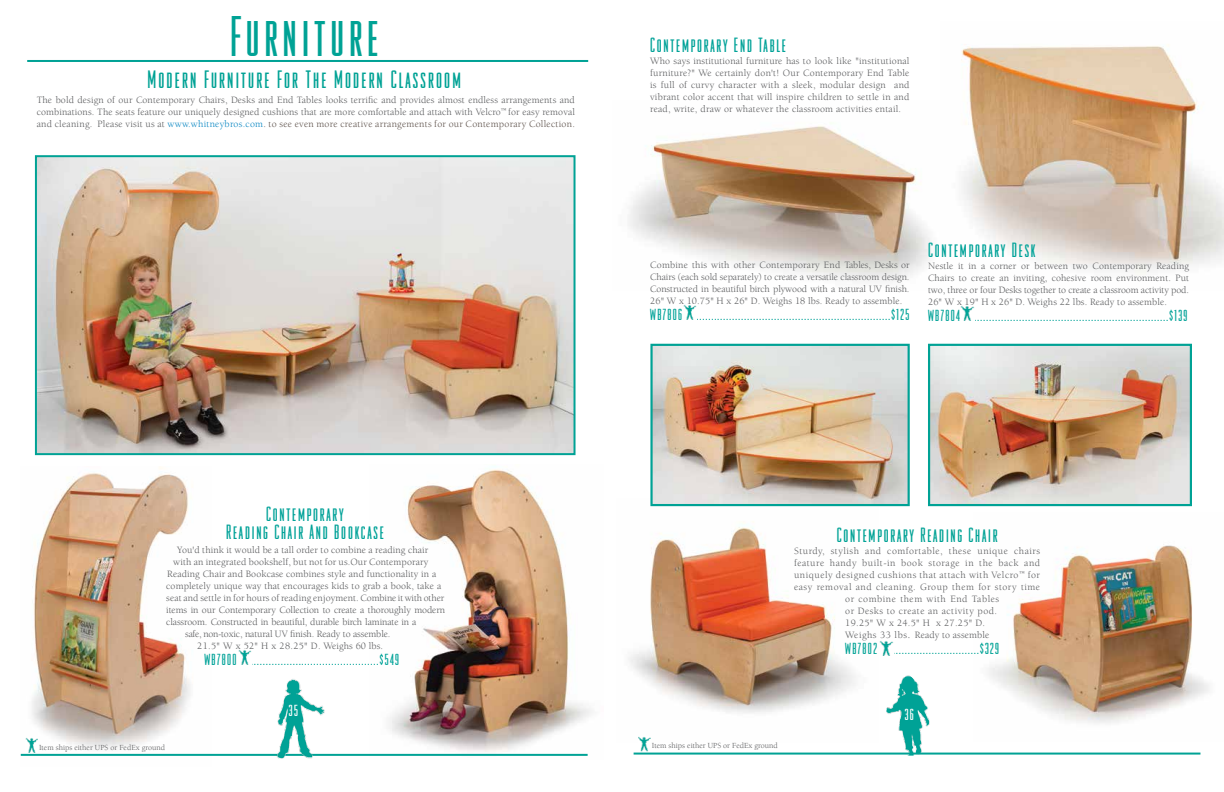
<style>
.page{position:relative;width:1224px;height:792px;background:#fff}
.page>*{position:absolute;margin:0;border:0;box-sizing:border-box;transform-origin:0 0}
.t1{font:condensed 50px "Odeon";letter-spacing:.1em;color:#00a295}
.t2{font:condensed 22px "Odeon";letter-spacing:.1em;color:#00a295}
.t3{font:condensed 18px/18px "Odeon";letter-spacing:.1em;color:#00a298;text-align:center}
.t4{font:condensed 18px "Odeon";letter-spacing:.1em;color:#00a295}
.t5{font:condensed 14px "Odeon";letter-spacing:.1em;color:#00a298}
.t6{font:condensed 14px "Odeon";letter-spacing:.1em;color:#00a295}
.t7{font:condensed 14px "Odeon";color:#fff}
.t8{font:9.9px/12px "Berkeley";letter-spacing:.01em;color:#58595b;text-align:justify}
.t9{font:9.9px "Berkeley";letter-spacing:.05em;color:#58595b}
.t10{font:9.9px "Berkeley";letter-spacing:-.01em;color:#58595b}
.t11{font:9.9px "Berkeley";letter-spacing:-.02em;color:#58595b}
.t12{font:8px "Berkeley";color:#58595b}
.s1{color:#0083c1}
.s2{color:#5a4e47}
.s3{font-size:12px}
</style>
<div class="page">
<img style="left:370px;top:466px;width:222px;height:288px">
<img style="left:628px;top:506px;width:251px;height:233px">
<img style="left:989px;top:545px;width:220px;height:178px">
<img style="left:961px;top:44px;width:263px;height:229px">
<img style="left:628px;top:123px;width:302px;height:158px">
<img style="left:20px;top:467px;width:191px;height:289px">
<hr style="left:27px;top:60px;width:561px;height:2px;background:#00a295">
<img style="left:961px;top:306px;width:13px;height:15px">
<hr style="left:21px;top:754px;width:567px;height:2px;background:#00a295">
<img style="left:26px;top:737px;width:11px;height:16px">
<img style="left:38px;top:158px;width:535px;height:294px">
<div style="left:35px;top:155px;width:541px;height:300px;border:2px solid #00a295"></div>
<img style="left:931px;top:347px;width:258px;height:156px">
<div style="left:928px;top:344px;width:264px;height:162px;border:2px solid #00a295"></div>
<img style="left:653px;top:347px;width:254px;height:156px">
<div style="left:650px;top:344px;width:260px;height:162px;border:2px solid #00a295"></div>
<img style="left:683px;top:305px;width:13px;height:15px">
<img style="left:880px;top:641px;width:13px;height:15px">
<img style="left:881px;top:675px;width:50px;height:81px">
<hr style="left:634px;top:753px;width:566px;height:2px;background:#00a295">
<img style="left:638px;top:736px;width:12px;height:15px">
<img style="left:271px;top:679px;width:54px;height:80px">
<img style="left:238px;top:650px;width:13px;height:15px">
<h1 class="t1" style="left:230px;top:8px;width:150px">Furniture</h1>
<h2 class="t2" style="left:147px;top:67px;width:315px">Modern Furniture For The Modern Classroom</h2>
<p class="t8" style="left:37px;top:95px;width:540px">The bold design of our Contemporary Chairs, Desks and End Tables looks terrific and provides almost endless arrangements and combinations. The seats feature our uniquely designed cushions that are more comfortable and attach with Velcro<sup>™</sup> for easy removal and cleaning. Please visit us at <span class="s1">www.whitneybros.com</span><span class="s2">. to see even more creative arrangements for our Contemporary Collection.</span></p>
<h3 class="t3" style="left:226px;top:505px;width:159px">Contemporary<br>Reading Chair And Bookcase</h3>
<p class="t8" style="left:177px;top:544px;width:253px">You'd think it would be a tall order to combine a reading chair</p>
<p class="t8" style="left:173px;top:556px;width:256px">with an integrated bookshelf, but not for us.Our Contemporary</p>
<p class="t8" style="left:167px;top:568px;width:270px">Reading Chair and Bookcase combines style and functionality in a</p>
<p class="t8" style="left:166px;top:580px;width:276px">completely unique way that encourages kids to grab a book, take a</p>
<p class="t8" style="left:166px;top:592px;width:280px">seat and settle in for hours of reading enjoyment. Combine it with other</p>
<p class="t10" style="left:166px;top:605px;width:281px">items in our Contemporary Collection to create a thoroughly modern</p>
<p class="t11" style="left:166px;top:617px;width:251px">classroom. Constructed in beautiful, durable birch laminate in a</p>
<p class="t10" style="left:185px;top:629px;width:207px">safe, non-toxic, natural UV finish. Ready to assemble.</p>
<p class="t8" style="left:197px;top:640px;width:187px">21.5" W x 52" H x 28.25" D. Weighs 60 lbs.</p>
<h3 class="t5" style="left:204px;top:652px;width:196px">WB7800 .............................................$549</h3>
<p class="t12" style="left:39px;top:743px;width:127px">Item ships either UPS or FedEx ground</p>
<h3 class="t7" style="left:289px;top:703px;width:10px">35</h3>
<h3 class="t3" style="left:650px;top:36px;width:137px">Contemporary End Table</h3>
<p class="t8" style="left:650px;top:55px;width:261px">Who says institutional furniture has to look like "institutional furniture?" We certainly don't! Our Contemporary End Table is full of curvy character with a sleek, modular design and vibrant color accent that will inspire children to settle in and read, write, draw or whatever the classroom activities entail.</p>
<p class="t8" style="left:650px;top:259px;width:261px">Combine this with other Contemporary End Tables, Desks or Chairs (each sold separately) to create a versatile classroom design.<br>Constructed in beautiful birch plywood with a natural UV finish.<br>26" W x 10.75" H x 26" D. Weighs 18 lbs. Ready to assemble.</p>
<h3 class="t5" style="left:650px;top:306px;width:261px">WB7806 ...................................................................$125</h3>
<h3 class="t3" style="left:928px;top:241px;width:109px">Contemporary Desk</h3>
<p class="t8" style="left:928px;top:260px;width:262px">Nestle it in a corner or between two Contemporary Reading Chairs to create an inviting, cohesive room environment. Put two, three or four Desks together to create a classroom activity pod.<br>26" W x 19" H x 26" D. Weighs 22 lbs. Ready to assemble.</p>
<h3 class="t5" style="left:928px;top:308px;width:261px">WB7804. ..................................................................$139</h3>
<h3 class="t4" style="left:837px;top:525px;width:162px">Contemporary Reading Chair</h3>
<p class="t9" style="left:794px;top:546px;width:248px">Sturdy, stylish and comfortable, these unique chairs</p>
<p class="t9" style="left:794px;top:558px;width:248px">feature handy built-in book storage in the back and</p>
<p class="t9" style="left:794px;top:570px;width:247px">uniquely designed cushions that attach with Velcro<sup>™</sup> for</p>
<p class="t9" style="left:794px;top:582px;width:247px">easy removal and cleaning. Group them for story time</p>
<p class="t9" style="left:845px;top:594px;width:155px">or combine them with End Tables</p>
<p class="t9" style="left:845px;top:606px;width:153px">or Desks to create an activity pod.</p>
<p class="t8" style="left:845px;top:618px;width:141px">19.25" W x 24.5" H x 27.25" D.</p>
<p class="t8" style="left:845px;top:630px;width:146px">Weighs 33 lbs<span class="s3">.</span> Ready to assemble</p>
<h3 class="t6" style="left:845px;top:641px;width:155px">WB7802 ................................$329</h3>
<p class="t12" style="left:652px;top:742px;width:127px">Item ships either UPS or FedEx ground</p>
<h3 class="t7" style="left:905px;top:707px;width:11px">36</h3>
</div>
